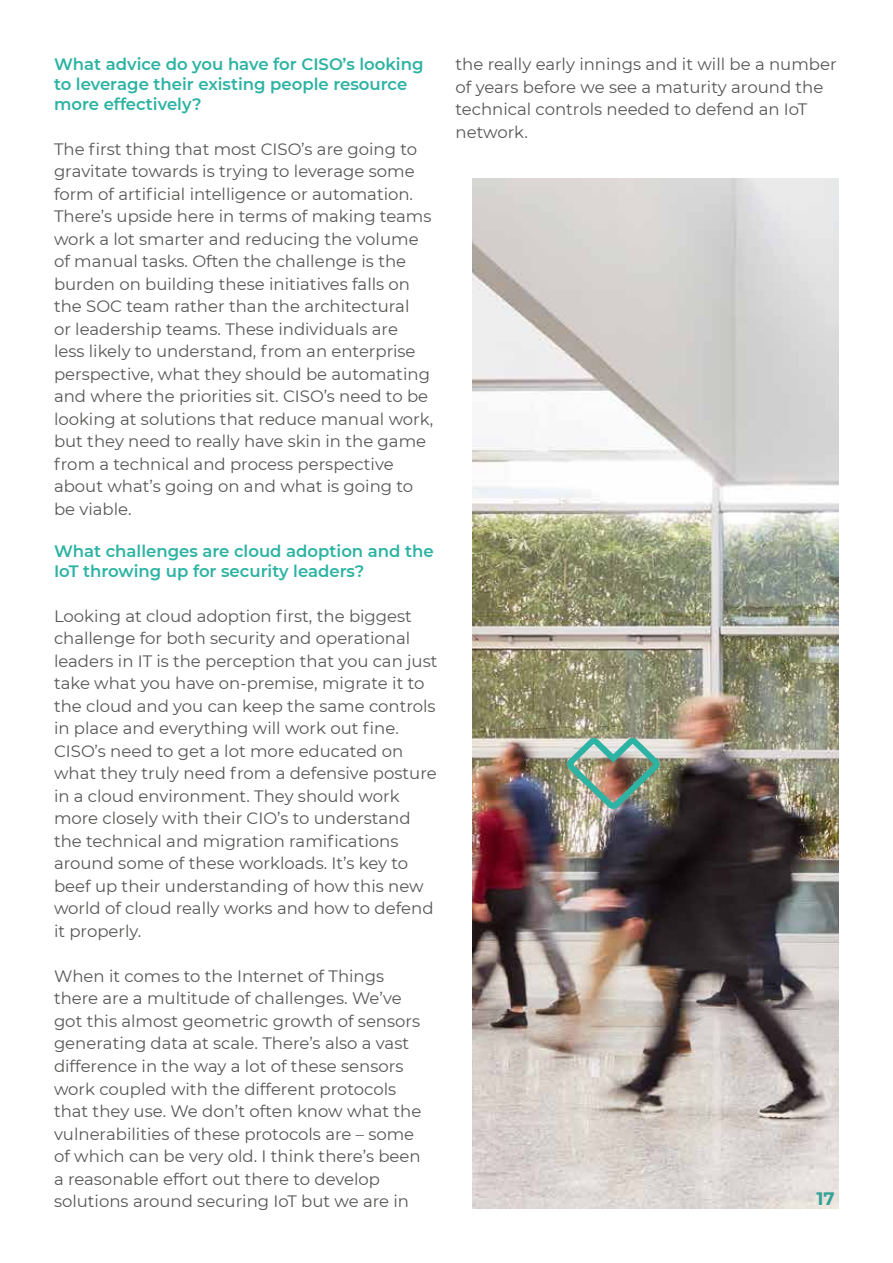
<style>
.page{position:relative;width:893px;height:1263px;background:#fff}
.page>*{position:absolute;margin:0;border:0;box-sizing:border-box;transform-origin:0 0}
.t1{font:700 18px "Montserrat";color:#34a296}
.t2{font:16.5px/22.5px "Montserrat";color:#575756}
.t3{font:600 16.5px/19.8px "Montserrat";color:#2db3a3}
</style>
<div class="page">
<img style="left:472px;top:179px;width:367px;height:1030px">
<img style="left:561px;top:732px;width:104px;height:82px">
<p class="t3" style="left:54px;top:53px;width:371px">What advice do you have for CISO’s looking to leverage their existing people resource more effectively?</p>
<p class="t2" style="left:54px;top:137px;width:381px">The first thing that most CISO’s are going to gravitate towards is trying to leverage some form of artificial intelligence or automation.<br>There’s upside here in terms of making teams work a lot smarter and reducing the volume of manual tasks. Often the challenge is the burden on building these initiatives falls on the SOC team rather than the architectural<br>or leadership teams. These individuals are<br>less likely to understand, from an enterprise perspective, what they should be automating and where the priorities sit. CISO’s need to be looking at solutions that reduce manual work, but they need to really have skin in the game from a technical and process perspective about what’s going on and what is going to be viable.</p>
<p class="t3" style="left:54px;top:540px;width:381px">What challenges are cloud adoption and the<br>IoT throwing up for security leaders?</p>
<p class="t2" style="left:54px;top:604px;width:385px">Looking at cloud adoption first, the biggest challenge for both security and operational leaders in IT is the perception that you can just take what you have on-premise, migrate it to the cloud and you can keep the same controls in place and everything will work out fine.<br>CISO’s need to get a lot more educated on what they truly need from a defensive posture in a cloud environment. They should work more closely with their CIO’s to understand the technical and migration ramifications around some of these workloads. It’s key to beef up their understanding of how this new world of cloud really works and how to defend it properly.</p>
<p class="t2" style="left:54px;top:964px;width:369px">When it comes to the Internet of Things there are a multitude of challenges. We’ve got this almost geometric growth of sensors generating data at scale. There’s also a vast difference in the way a lot of these sensors work coupled with the different protocols that they use. We don’t often know what the vulnerabilities of these protocols are – some of which can be very old. I think there’s been a reasonable effort out there to develop solutions around securing IoT but we are in</p>
<p class="t2" style="left:455px;top:53px;width:383px">the really early innings and it will be a number of years before we see a maturity around the technical controls needed to defend an IoT network.</p>
<p class="t1" style="left:816px;top:1185px;width:20px">17</p>
</div>
